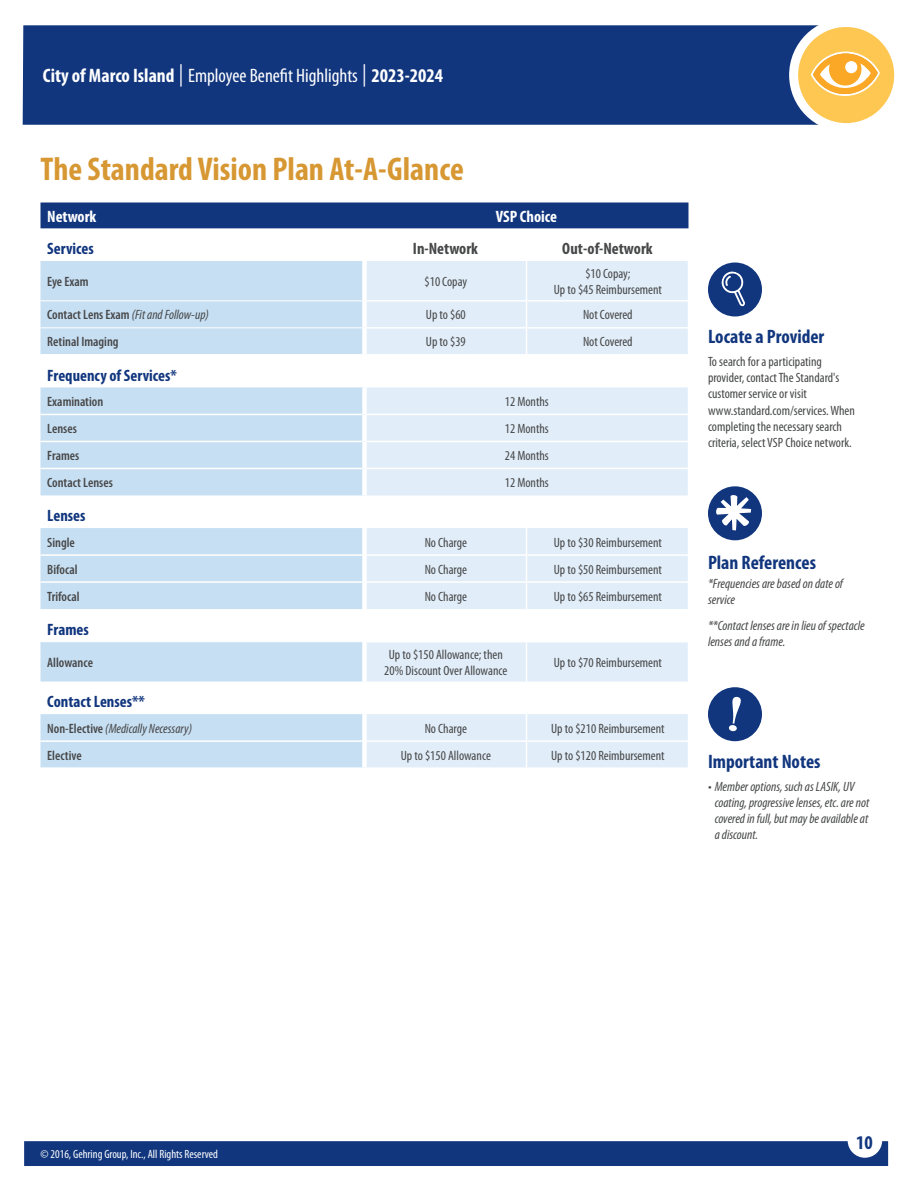
<style>
.page{position:relative;width:918px;height:1188px;background:#fff}
.page>*{position:absolute;margin:0;border:0;box-sizing:border-box;transform-origin:0 0}
.TOC_-_At_A_Glance_-_Header{font:700 condensed 33px "Myriad Pro";color:#d79833}
.t1{font:700 condensed 19.5px "Myriad Pro";color:#fff}
.Body_-_Sub_Header{font:700 condensed 19.5px "Myriad Pro";color:#11367e}
.Table_2_-_Category_Header{font:700 condensed 16.5px "Myriad Pro";color:#11367e}
.Table_2_-_In___Out_of_Network_Header{font:700 condensed 16.5px "Myriad Pro";color:#464748}
.Table_2_-_Category_Header-2{font:700 condensed 16.5px "Myriad Pro";color:#fff}
.Table_2_-_Numbers{font:condensed 13.5px "Myriad Pro";color:#464748}
.Body_-_Note{font:italic condensed 13.5px/16.2px "Myriad Pro";color:#464748}
.Body_-_Side_Bar_Body{font:condensed 13.5px/16.2px "Myriad Pro";color:#464748}
.Table_2_-_Sub_Sub_Category{font:600 condensed 13.5px "Myriad Pro";color:#464748}
.Table_2_-_Sub_Sub_Category-2{font:italic condensed 13.5px "Myriad Pro";color:#464748}
.t2{font:condensed 12px "Myriad Pro";color:#fff}
.s1{font-weight:400;font-size:22.35px}
.s2{font-weight:400}
.s3{font-weight:600;font-style:normal}
</style>
<div class="page">
<div style="left:24px;top:1141px;width:864px;height:25px;background:#11367e"></div>
<div style="left:23px;top:25px;width:795px;height:100px;background:#11367e"></div>
<svg style="left:794px;top:22px;width:105px;height:106px;fill:#fec752"></svg>
<div style="left:789px;top:18px;width:114px;height:114px;border:9px solid #fff;border-radius:50%"></div>
<svg style="left:809px;top:50px;width:73px;height:48px"></svg>
<div style="left:40px;top:202px;width:648px;height:26px;background:#11367e"></div>
<svg style="left:40px;top:261px;width:324px;height:506px;fill:#c7dff2"></svg>
<svg style="left:367px;top:261px;width:321px;height:506px;fill:#e1edf8"></svg>
<hr style="left:526px;top:261px;width:1px;height:39px;background:#fff">
<svg style="left:526px;top:302px;width:1px;height:52px"></svg>
<hr style="left:40px;top:414px;width:322px;height:1px;background:#fff">
<hr style="left:367px;top:414px;width:159px;height:1px;background:#fff">
<hr style="left:526px;top:414px;width:163px;height:1px;background:#fff">
<hr style="left:40px;top:441px;width:322px;height:1px;background:#fff">
<hr style="left:367px;top:441px;width:159px;height:1px;background:#fff">
<hr style="left:526px;top:441px;width:163px;height:1px;background:#fff">
<hr style="left:40px;top:468px;width:322px;height:1px;background:#fff">
<hr style="left:367px;top:468px;width:159px;height:1px;background:#fff">
<hr style="left:526px;top:468px;width:163px;height:1px;background:#fff">
<hr style="left:40px;top:554px;width:322px;height:2px;background:#fff">
<hr style="left:367px;top:554px;width:159px;height:2px;background:#fff">
<hr style="left:526px;top:554px;width:163px;height:2px;background:#fff">
<hr style="left:40px;top:581px;width:322px;height:2px;background:#fff">
<hr style="left:367px;top:581px;width:159px;height:2px;background:#fff">
<hr style="left:526px;top:581px;width:163px;height:2px;background:#fff">
<svg style="left:526px;top:528px;width:1px;height:81px"></svg>
<hr style="left:526px;top:642px;width:1px;height:40px;background:#fff">
<hr style="left:40px;top:740px;width:322px;height:2px;background:#fff">
<hr style="left:367px;top:740px;width:159px;height:2px;background:#fff">
<hr style="left:526px;top:740px;width:163px;height:2px;background:#fff">
<svg style="left:526px;top:714px;width:1px;height:53px"></svg>
<div style="left:362px;top:609px;width:5px;height:33px;background:#fff"></div>
<div style="left:362px;top:682px;width:5px;height:32px;background:#fff"></div>
<hr style="left:526px;top:609px;width:1px;height:32px;background:#fff">
<hr style="left:526px;top:682px;width:1px;height:32px;background:#fff">
<div style="left:362px;top:261px;width:5px;height:40px;background:#fff"></div>
<div style="left:362px;top:301px;width:5px;height:27px;background:#fff"></div>
<div style="left:362px;top:328px;width:5px;height:26px;background:#fff"></div>
<div style="left:362px;top:387px;width:5px;height:27px;background:#fff"></div>
<div style="left:362px;top:414px;width:5px;height:27px;background:#fff"></div>
<div style="left:362px;top:441px;width:5px;height:27px;background:#fff"></div>
<div style="left:362px;top:468px;width:5px;height:27px;background:#fff"></div>
<div style="left:362px;top:528px;width:5px;height:27px;background:#fff"></div>
<div style="left:362px;top:555px;width:5px;height:27px;background:#fff"></div>
<div style="left:362px;top:582px;width:5px;height:27px;background:#fff"></div>
<div style="left:362px;top:642px;width:5px;height:40px;background:#fff"></div>
<div style="left:362px;top:714px;width:5px;height:27px;background:#fff"></div>
<div style="left:362px;top:741px;width:5px;height:26px;background:#fff"></div>
<hr style="left:40px;top:300px;width:322px;height:1px;background:#fff">
<hr style="left:40px;top:327px;width:322px;height:1px;background:#fff">
<hr style="left:40px;top:354px;width:324px;height:2px;background:#fff">
<hr style="left:364px;top:354px;width:162px;height:2px;background:#fff">
<hr style="left:526px;top:354px;width:163px;height:2px;background:#fff">
<hr style="left:40px;top:641px;width:322px;height:1px;background:#fff">
<hr style="left:367px;top:641px;width:159px;height:1px;background:#fff">
<hr style="left:526px;top:641px;width:163px;height:1px;background:#fff">
<hr style="left:367px;top:300px;width:159px;height:2px;background:#fff">
<hr style="left:526px;top:300px;width:163px;height:2px;background:#fff">
<hr style="left:367px;top:327px;width:159px;height:2px;background:#fff">
<hr style="left:526px;top:327px;width:163px;height:2px;background:#fff">
<div style="left:708px;top:262px;width:54px;height:54px;background:#11367e;border-radius:50%"></div>
<svg style="left:721px;top:271px;width:24px;height:35px"></svg>
<div style="left:708px;top:486px;width:54px;height:54px;background:#11367e;border-radius:50%"></div>
<svg style="left:716px;top:495px;width:35px;height:35px"></svg>
<div style="left:708px;top:687px;width:54px;height:54px;background:#11367e;border-radius:50%"></div>
<svg style="left:729px;top:697px;width:12px;height:34px"></svg>
<h2 class="t1" style="left:43px;top:65px;width:402px">City of Marco Island <span class="s1">|</span> <span class="s2">Employee Benefit Highlights</span> <span class="s1">|</span> 2023-2024</h2>
<p class="TOC_-_At_A_Glance_-_Header" style="left:40px;top:151px;width:425px">The Standard Vision Plan At-A-Glance</p>
<p class="Table_2_-_Category_Header-2" style="left:47px;top:207px;width:51px">Network</p>
<p class="Table_2_-_Category_Header-2" style="left:496px;top:207px;width:63px">VSP Choice</p>
<p class="Table_2_-_Category_Header" style="left:47px;top:240px;width:48px">Services</p>
<p class="Table_2_-_In___Out_of_Network_Header" style="left:413px;top:240px;width:67px">In-Network</p>
<p class="Table_2_-_In___Out_of_Network_Header" style="left:562px;top:240px;width:92px">Out-of-Network</p>
<p class="Table_2_-_Sub_Sub_Category" style="left:47px;top:274px;width:43px">Eye Exam</p>
<p class="Table_2_-_Numbers" style="left:425px;top:274px;width:44px">$10 Copay</p>
<p class="Table_2_-_Numbers" style="left:585px;top:266px;width:47px">$10 Copay;</p>
<p class="Table_2_-_Numbers" style="left:554px;top:282px;width:110px">Up to $45 Reimbursement</p>
<p class="Table_2_-_Sub_Sub_Category-2" style="left:47px;top:308px;width:163px"><span class="s3">Contact Lens Exam</span> (Fit and Follow-up)</p>
<p class="Table_2_-_Numbers" style="left:426px;top:308px;width:41px">Up to $60</p>
<p class="Table_2_-_Numbers" style="left:583px;top:308px;width:51px">Not Covered</p>
<p class="Table_2_-_Sub_Sub_Category" style="left:47px;top:335px;width:73px">Retinal Imaging</p>
<p class="Table_2_-_Numbers" style="left:426px;top:335px;width:41px">Up to $39</p>
<p class="Table_2_-_Numbers" style="left:583px;top:335px;width:51px">Not Covered</p>
<p class="Table_2_-_Category_Header" style="left:47px;top:366px;width:131px">Frequency of Services*</p>
<p class="Table_2_-_Sub_Sub_Category" style="left:47px;top:394px;width:58px">Examination</p>
<p class="Table_2_-_Numbers" style="left:505px;top:394px;width:45px">12 Months</p>
<p class="Table_2_-_Sub_Sub_Category" style="left:47px;top:421px;width:31px">Lenses</p>
<p class="Table_2_-_Numbers" style="left:505px;top:421px;width:45px">12 Months</p>
<p class="Table_2_-_Sub_Sub_Category" style="left:47px;top:448px;width:34px">Frames</p>
<p class="Table_2_-_Numbers" style="left:505px;top:448px;width:45px">24 Months</p>
<p class="Table_2_-_Sub_Sub_Category" style="left:47px;top:475px;width:67px">Contact Lenses</p>
<p class="Table_2_-_Numbers" style="left:505px;top:475px;width:45px">12 Months</p>
<p class="Table_2_-_Category_Header" style="left:47px;top:507px;width:40px">Lenses</p>
<p class="Table_2_-_Sub_Sub_Category" style="left:47px;top:535px;width:29px">Single</p>
<p class="Table_2_-_Numbers" style="left:425px;top:535px;width:44px">No Charge</p>
<p class="Table_2_-_Numbers" style="left:554px;top:535px;width:110px">Up to $30 Reimbursement</p>
<p class="Table_2_-_Sub_Sub_Category" style="left:47px;top:562px;width:32px">Bifocal</p>
<p class="Table_2_-_Numbers" style="left:425px;top:562px;width:44px">No Charge</p>
<p class="Table_2_-_Numbers" style="left:554px;top:562px;width:110px">Up to $50 Reimbursement</p>
<p class="Table_2_-_Sub_Sub_Category" style="left:47px;top:589px;width:34px">Trifocal</p>
<p class="Table_2_-_Numbers" style="left:425px;top:589px;width:44px">No Charge</p>
<p class="Table_2_-_Numbers" style="left:554px;top:589px;width:110px">Up to $65 Reimbursement</p>
<p class="Table_2_-_Category_Header" style="left:47px;top:620px;width:43px">Frames</p>
<p class="Table_2_-_Sub_Sub_Category" style="left:47px;top:655px;width:47px">Allowance</p>
<p class="Table_2_-_Numbers" style="left:389px;top:647px;width:116px">Up to $150 Allowance; then</p>
<p class="Table_2_-_Numbers" style="left:384px;top:663px;width:125px">20% Discount Over Allowance</p>
<p class="Table_2_-_Numbers" style="left:554px;top:655px;width:110px">Up to $70 Reimbursement</p>
<p class="Table_2_-_Category_Header" style="left:47px;top:693px;width:99px">Contact Lenses**</p>
<p class="Table_2_-_Sub_Sub_Category-2" style="left:47px;top:721px;width:146px"><span class="s3">Non-Elective</span> (Medically Necessary)</p>
<p class="Table_2_-_Numbers" style="left:425px;top:721px;width:44px">No Charge</p>
<p class="Table_2_-_Numbers" style="left:551px;top:721px;width:115px">Up to $210 Reimbursement</p>
<p class="Table_2_-_Sub_Sub_Category" style="left:47px;top:748px;width:36px">Elective</p>
<p class="Table_2_-_Numbers" style="left:401px;top:748px;width:92px">Up to $150 Allowance</p>
<p class="Table_2_-_Numbers" style="left:551px;top:748px;width:115px">Up to $120 Reimbursement</p>
<p class="Body_-_Sub_Header" style="left:708px;top:326px;width:118px">Locate a Provider</p>
<p class="Body_-_Side_Bar_Body" style="left:708px;top:354px;width:148px">To search for a participating provider, contact The Standard's customer service or visit www.standard.com/services. When completing the necessary search criteria, select VSP Choice network.</p>
<p class="Body_-_Sub_Header" style="left:708px;top:552px;width:110px">Plan References</p>
<p class="Body_-_Note" style="left:708px;top:576px;width:137px">*Frequencies are based on date of service</p>
<p class="Body_-_Note" style="left:708px;top:617px;width:158px">**Contact lenses are in lieu of spectacle lenses and a frame.</p>
<p class="Body_-_Sub_Header" style="left:708px;top:751px;width:114px">Important Notes</p>
<p class="Body_-_Note" style="left:715px;top:779px;width:156px;text-indent:-7px">• Member options, such as LASIK, UV coating, progressive lenses, etc. are not covered in full, but may be available at a discount.</p>
<p class="t2" style="left:40px;top:1148px;width:179px">© 2016, Gehring Group, Inc., All Rights Reserved</p>
<h2 class="Body_-_Sub_Header" style="left:856px;top:1132px;width:18px">10</h2>
</div>
